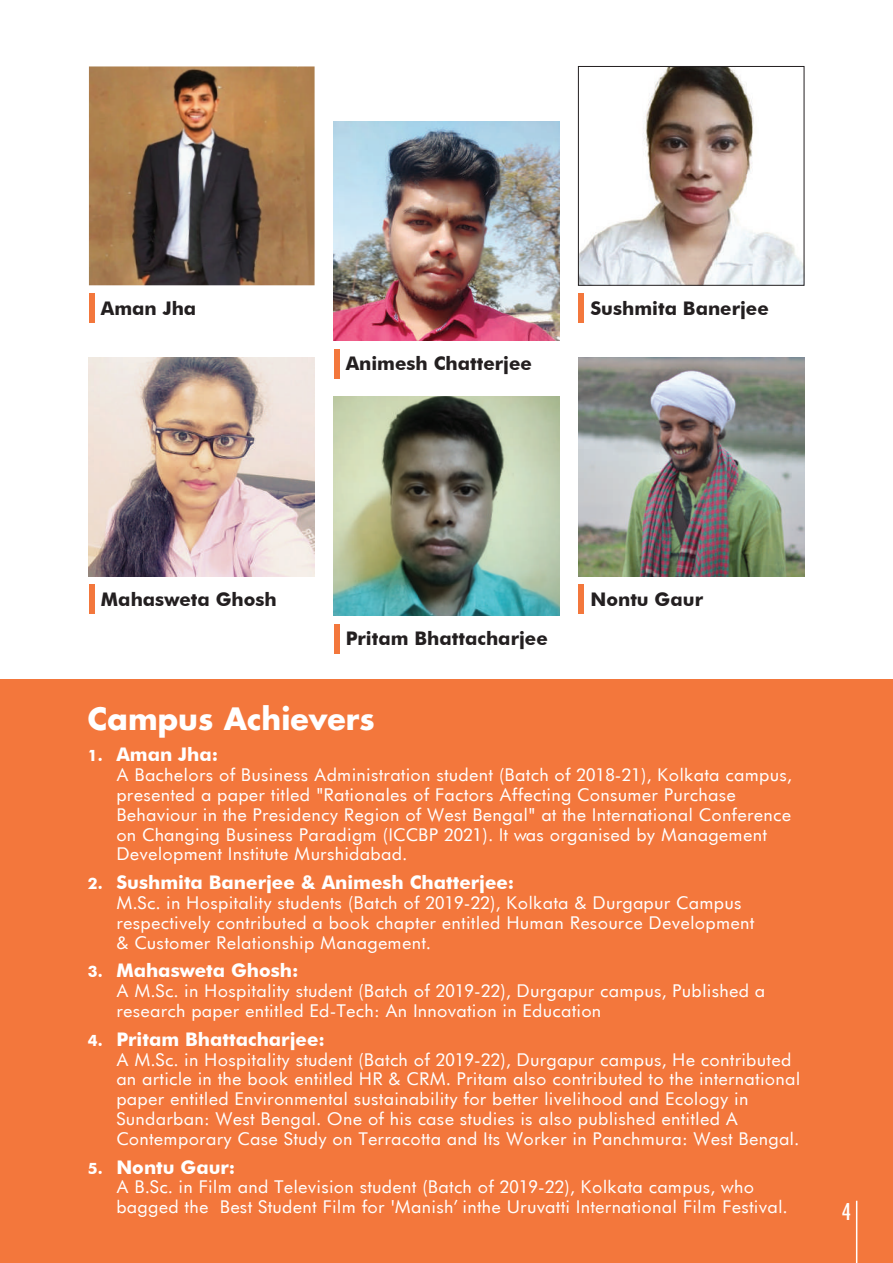
<style>
.page{position:relative;width:893px;height:1263px;background:#fff}
.page>*{position:absolute;margin:0;border:0;box-sizing:border-box;transform-origin:0 0}
.t1{font:700 30px "Futura";color:#fff}
.t2{font:condensed 22.5px "Futura";color:#fff}
.t3{font:700 18.75px "Futura BT";color:#fff}
.t4{font:700 18.75px "Futura BT";color:#231f20}
.t5{font:17.25px/19.8px "Futurist";color:#fff}
.s1{font-size:15.75px}
</style>
<div class="page">
<div style="left:0;top:679px;width:893px;height:584px;background:#f3773c"></div>
<hr style="left:856px;top:1201px;width:1px;height:62px;background:#fff">
<img style="left:89px;top:66px;width:226px;height:219px">
<img style="left:580px;top:68px;width:222px;height:215px">
<div style="left:578px;top:66px;width:226px;height:219px;border:1px solid #231f20"></div>
<img style="left:89px;top:357px;width:226px;height:219px">
<img style="left:578px;top:357px;width:226px;height:219px">
<div style="left:89px;top:294px;width:6px;height:29px;background:#f3773c"></div>
<div style="left:578px;top:585px;width:6px;height:29px;background:#f3773c"></div>
<div style="left:89px;top:585px;width:6px;height:29px;background:#f3773c"></div>
<img style="left:334px;top:122px;width:225px;height:219px">
<img style="left:334px;top:397px;width:225px;height:219px">
<div style="left:334px;top:349px;width:6px;height:29px;background:#f3773c"></div>
<div style="left:334px;top:624px;width:6px;height:29px;background:#f3773c"></div>
<div style="left:578px;top:294px;width:6px;height:29px;background:#f3773c"></div>
<p class="t4" style="left:101px;top:297px;width:97px">Aman Jha</p>
<p class="t4" style="left:346px;top:352px;width:188px">Animesh Chatterjee</p>
<p class="t4" style="left:590px;top:297px;width:180px">Sushmita Banerjee</p>
<p class="t4" style="left:101px;top:587px;width:177px">Mahasweta Ghosh</p>
<p class="t4" style="left:590px;top:587px;width:114px">Nontu Gaur</p>
<p class="t4" style="left:346px;top:627px;width:204px">Pritam Bhattacharjee</p>
<h1 class="t1" style="left:88px;top:698px;width:288px">Campus Achievers</h1>
<p class="t3" style="left:88px;top:743px;width:132px"><span class="s1">1.</span> Aman Jha:</p>
<p class="t5" style="left:116px;top:765px;width:677px">A Bachelors of Business Administration student (Batch of 2018-21), Kolkata campus, presented a paper titled "Rationales of Factors Affecting Consumer Purchase Behaviour in the Presidency Region of West Bengal" at the International Conference on Changing Business Paradigm (ICCBP 2021). It was organised by Management Development Institute Murshidabad.</p>
<p class="t3" style="left:88px;top:871px;width:428px"><span class="s1">2.</span> Sushmita Banerjee &amp; Animesh Chatterjee:</p>
<p class="t5" style="left:116px;top:892px;width:640px">M.Sc. in Hospitality students (Batch of 2019-22), Kolkata &amp; Durgapur Campus respectively contributed a book chapter entitled Human Resource Development &amp; Customer Relationship Management.</p>
<p class="t3" style="left:88px;top:959px;width:212px"><span class="s1">3.</span> Mahasweta Ghosh:</p>
<p class="t5" style="left:116px;top:981px;width:651px">A M.Sc. in Hospitality student (Batch of 2019-22), Durgapur campus, Published a research paper entitled Ed-Tech: An Innovation in Education</p>
<p class="t3" style="left:88px;top:1028px;width:239px"><span class="s1">4.</span> Pritam Bhattacharjee:</p>
<p class="t5" style="left:116px;top:1049px;width:686px">A M.Sc. in Hospitality student (Batch of 2019-22), Durgapur campus, He contributed an article in the book entitled HR &amp; CRM. Pritam also contributed to the international paper entitled Environmental sustainability for better livelihood and Ecology in Sundarban: West Bengal. One of his case studies is also published entitled A Contemporary Case Study on Terracotta and Its Worker in Panchmura: West Bengal.</p>
<p class="t3" style="left:88px;top:1155px;width:149px"><span class="s1">5.</span> Nontu Gaur:</p>
<p class="t5" style="left:116px;top:1177px;width:673px">A B.Sc. in Film and Television student (Batch of 2019-22), Kolkata campus, who bagged the Best Student Film for 'Manish’ inthe Uruvatti International Film Festival.</p>
<h2 class="t2" style="left:842px;top:1199px;width:11px">4</h2>
</div>
